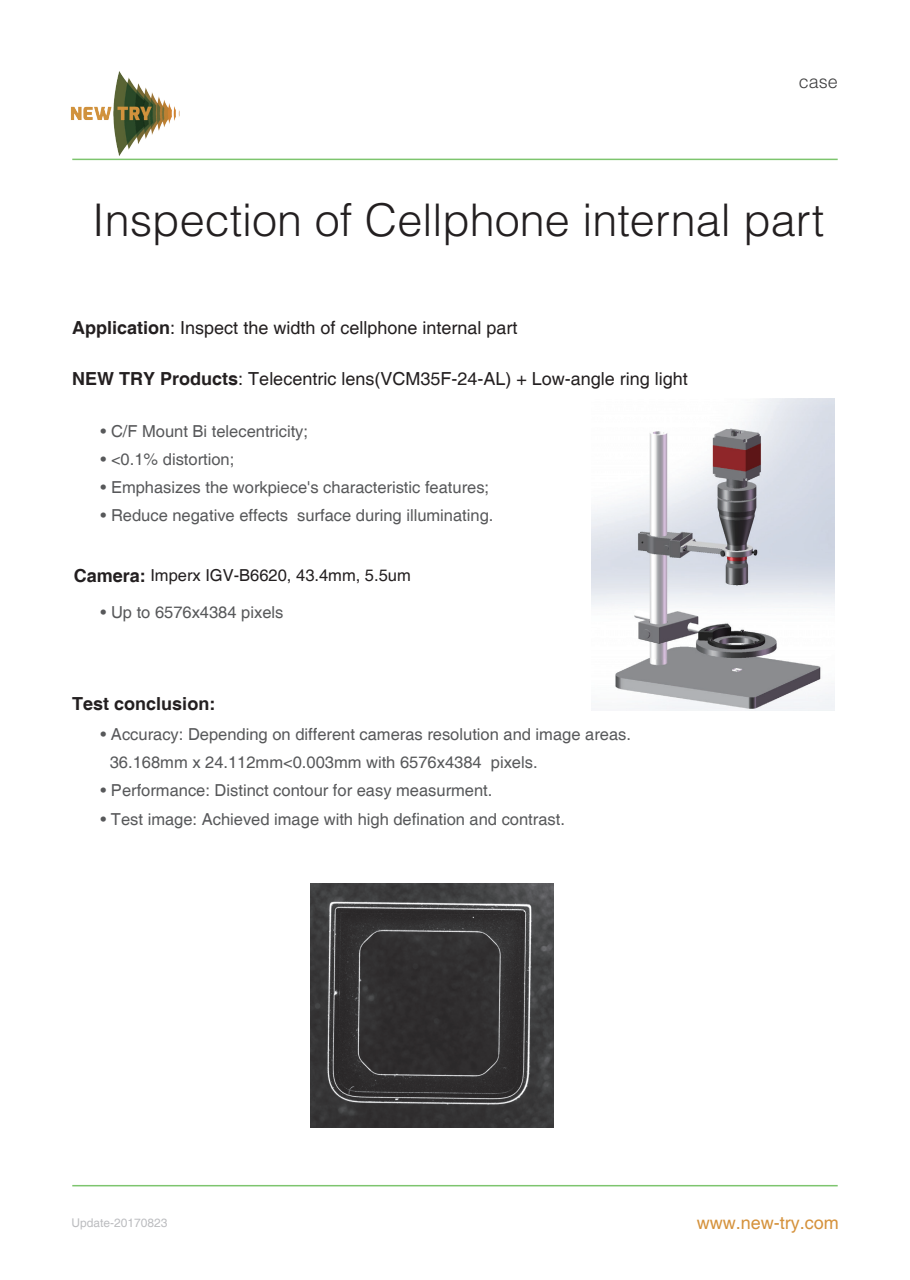
<style>
.page{position:relative;width:910px;height:1280px;background:#fff}
.page>*{position:absolute;margin:0;border:0;box-sizing:border-box;transform-origin:0 0}
.t1{font:300 45px "Helvetica";color:#231f20}
.t2{font:18px "Helvetica";color:#231f20}
.t3{font:18px "Helvetica";color:#d5923c}
.t4{font:700 18px "Helvetica";color:#231f20}
.t5{font:300 18px "Helvetica";color:#3e3e3f}
.t6{font:16.5px/28.3px "Helvetica";color:#57585a}
.t7{font:16.5px "Helvetica";color:#231f20}
.t8{font:12px "Helvetica";color:#bcbdc0}
.s1{font-weight:700}
.s2{font-weight:700;font-size:18px}
</style>
<div class="page">
<hr style="left:72px;top:1185px;width:766px;height:1px;background:#7dc56e">
<hr style="left:72px;top:159px;width:766px;height:1px;background:#7dc56e">
<img style="left:70px;top:71px;width:116px;height:90px">
<img style="left:591px;top:398px;width:244px;height:312px">
<img style="left:310px;top:883px;width:244px;height:245px">
<p class="t5" style="left:799px;top:70px;width:41px">case</p>
<h1 class="t1" style="left:92px;top:192px;width:733px">Inspection of Cellphone internal part</h1>
<p class="t2" style="left:72px;top:317px;width:447px"><span class="s1">Application</span>: Inspect the width of cellphone internal part</p>
<p class="t2" style="left:72px;top:369px;width:617px"><span class="s1">NEW TRY Products</span>: Telecentric lens(VCM35F-24-AL) + Low-angle ring light</p>
<p class="t6" style="left:101px;top:417px;width:209px">• C/F Mount Bi telecentricity;</p>
<p class="t6" style="left:101px;top:445px;width:135px">• &lt;0.1% distortion;</p>
<p class="t6" style="left:101px;top:474px;width:390px">• Emphasizes the workpiece's characteristic features;</p>
<p class="t6" style="left:101px;top:502px;width:394px">• Reduce negative effects surface during illuminating.</p>
<p class="t7" style="left:74px;top:566px;width:339px"><span class="s2">Camera:</span> Imperx IGV-B6620, 43.4mm, 5.5um</p>
<p class="t6" style="left:101px;top:599px;width:184px">• Up to 6576x4384 pixels</p>
<p class="t4" style="left:72px;top:693px;width:145px">Test conclusion:</p>
<p class="t6" style="left:110px;top:720px;width:523px;text-indent:-9px">• Accuracy: Depending on different cameras resolution and image areas.<br>36.168mm x 24.112mm&lt;0.003mm with 6576x4384 pixels.</p>
<p class="t6" style="left:101px;top:777px;width:393px">• Performance: Distinct contour for easy measurment.</p>
<p class="t6" style="left:101px;top:805px;width:466px">• Test image: Achieved image with high defination and contrast.</p>
<p class="t8" style="left:71px;top:1215px;width:98px">Update-20170823</p>
<p class="t3" style="left:697px;top:1212px;width:144px">www.new-try.com</p>
</div>
